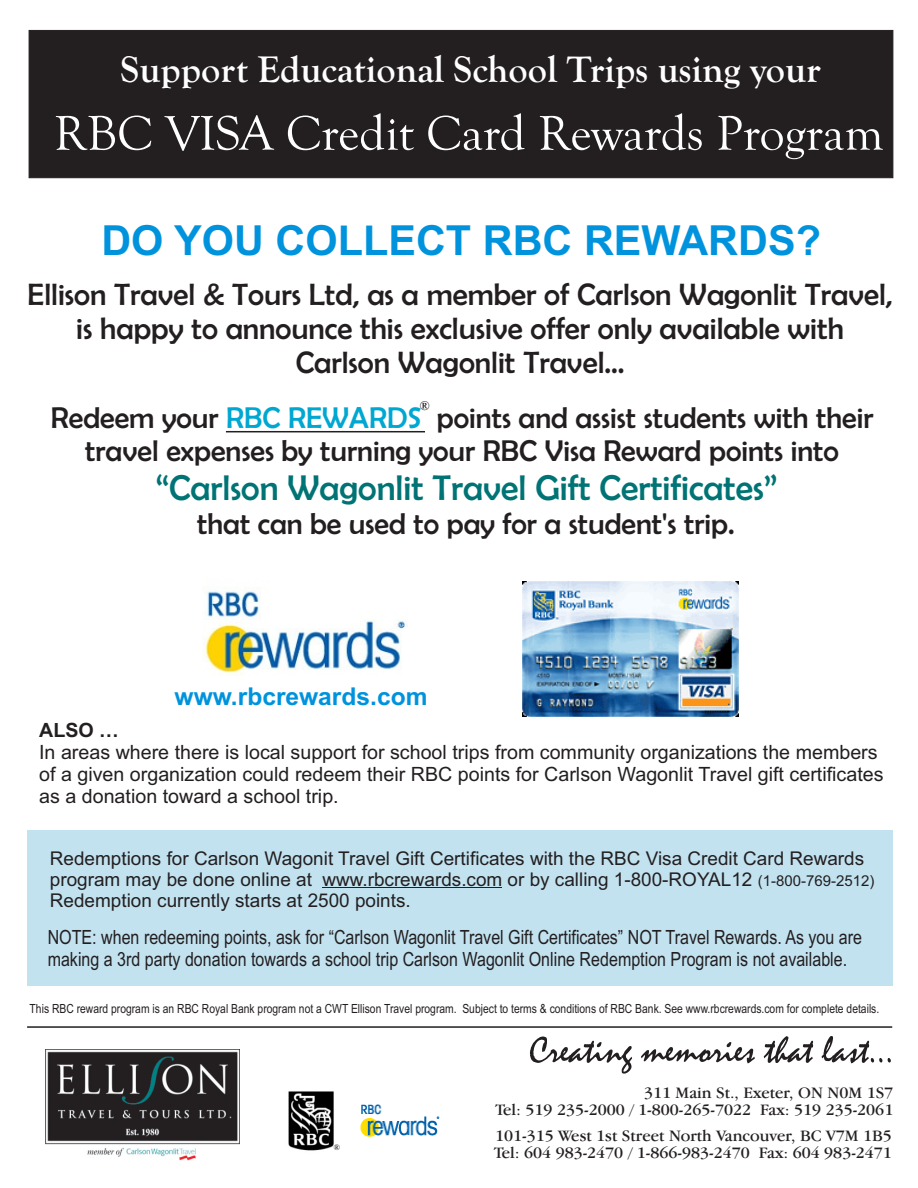
<style>
.page{position:relative;width:918px;height:1188px;background:#fff}
.page>*{position:absolute;margin:0;border:0;box-sizing:border-box;transform-origin:0 0}
.t1{font:50.1px "Goudy Old Style T";color:#fff}
.t2{font:700 41.4px "Arial";color:#0093dd}
.t3{font:700 38.25px "Goudy Old Style T";color:#fff}
.t4{font:36px "Berlin Sans FB";color:#007374}
.t5{font:31.05px/34px "Berlin Sans FB";color:#231f20;text-align:center}
.t6{font:30.15px/33.2px "Berlin Sans FB";color:#231f20;text-align:center}
.t7{font:700 24.6px "Arial";color:#0093dd}
.t8{font:19.65px/22px "Arial";color:#231f20}
.t9{font:700 19.65px "Arial";color:#231f20}
.t10{font:19.5px/22.2px "Arial Narrow";color:#231f20}
.t11{font:18.9px/21.1px "Arial";color:#231f20}
.t12{font:16.5px/17.1px "Garamond IT Cby BT";color:#231f20;text-align:right}
.t13{font:13.05px "Times New Roman";color:#000}
.t14{font:12.6px "Arial Narrow";color:#231f20}
.t15{font:8.25px "Times New Roman";color:#000}
.s1{color:#00a7d1}
.s2{font-size:15px}
</style>
<div class="page">
<img style="left:360px;top:1104px;width:80px;height:33px">
<div style="left:29px;top:30px;width:864px;height:148px;background:#231f20"></div>
<svg style="left:530px;top:1036px;width:283px;height:38px"></svg>
<svg style="left:822px;top:1036px;width:69px;height:27px"></svg>
<div style="left:27px;top:830px;width:865px;height:155px;background:#c2e2f0"></div>
<hr style="left:322px;top:887px;width:180px;height:1px;background:#231f20">
<hr style="left:27px;top:1026px;width:865px;height:2px;background:#231f20">
<img style="left:288px;top:1091px;width:46px;height:60px">
<hr style="left:226px;top:431px;width:199px;height:1px;background:#231f20">
<img style="left:203px;top:591px;width:205px;height:85px">
<img style="left:522px;top:581px;width:216px;height:136px">
<img style="left:45px;top:1049px;width:195px;height:112px">
<h3 class="t3" style="left:121px;top:48px;width:702px">Support Educational School Trips using your</h3>
<h1 class="t1" style="left:54px;top:105px;width:831px">RBC VISA Credit Card Rewards Program</h1>
<h2 class="t2" style="left:101px;top:225px;width:721px">DO YOU COLLECT RBC REWARDS?</h2>
<h3 class="t5" style="left:28px;top:277px;width:867px">Ellison Travel &amp; Tours Ltd, as a member of Carlson Wagonlit Travel, is happy to announce this exclusive offer only available with<br>Carlson Wagonlit Travel...</h3>
<p class="t13" style="left:420px;top:401px;width:11px">®</p>
<h3 class="t6" style="left:51px;top:401px;width:824px">Redeem your <span class="s1">RBC REWARDS</span> points and assist students with their travel expenses by turning your RBC Visa Reward points into</h3>
<h3 class="t4" style="left:156px;top:467px;width:623px">“Carlson Wagonlit Travel Gift Certificates”</h3>
<h3 class="t6" style="left:197px;top:507px;width:539px">that can be used to pay for a student's trip.</h3>
<h3 class="t7" style="left:175px;top:688px;width:254px">www.rbcrewards.com</h3>
<p class="t9" style="left:39px;top:723px;width:81px">ALSO …</p>
<p class="t8" style="left:39px;top:743px;width:846px">In areas where there is local support for school trips from community organizations the members of a given organization could redeem their RBC points for Carlson Wagonlit Travel gift certificates as a donation toward a school trip.</p>
<p class="t11" style="left:50px;top:849px;width:826px">Redemptions for Carlson Wagonit Travel Gift Certificates with the RBC Visa Credit Card Rewards program may be done online at www.rbcrewards.com or by calling 1-800-ROYAL12 <span class="s2">(1-800-769-2512)<br></span>Redemption currently starts at 2500 points.</p>
<p class="t10" style="left:48px;top:927px;width:816px">NOTE: when redeeming points, ask for “Carlson Wagonlit Travel Gift Certificates” NOT Travel Rewards. As you are making a 3rd party donation towards a school trip Carlson Wagonlit Online Redemption Program is not available.</p>
<p class="t14" style="left:30px;top:1004px;width:851px">This RBC reward program is an RBC Royal Bank program not a CWT Ellison Travel program. Subject to terms &amp; conditions of RBC Bank. See www.rbcrewards.com for complete details.</p>
<p class="t15" style="left:334px;top:1144px;width:8px">®</p>
<p class="t12" style="left:495px;top:1085px;width:400px">311 Main St., Exeter, ON N0M 1S7<br>Tel: 519 235-2000 / 1-800-265-7022 Fax: 519 235-2061</p>
<p class="t12" style="left:494px;top:1128px;width:400px;text-align:left">101-315 West 1st Street North Vancouver, BC V7M 1B5<br>Tel: 604 983-2470 / 1-866-983-2470 Fax: 604 983-2471</p>
</div>
